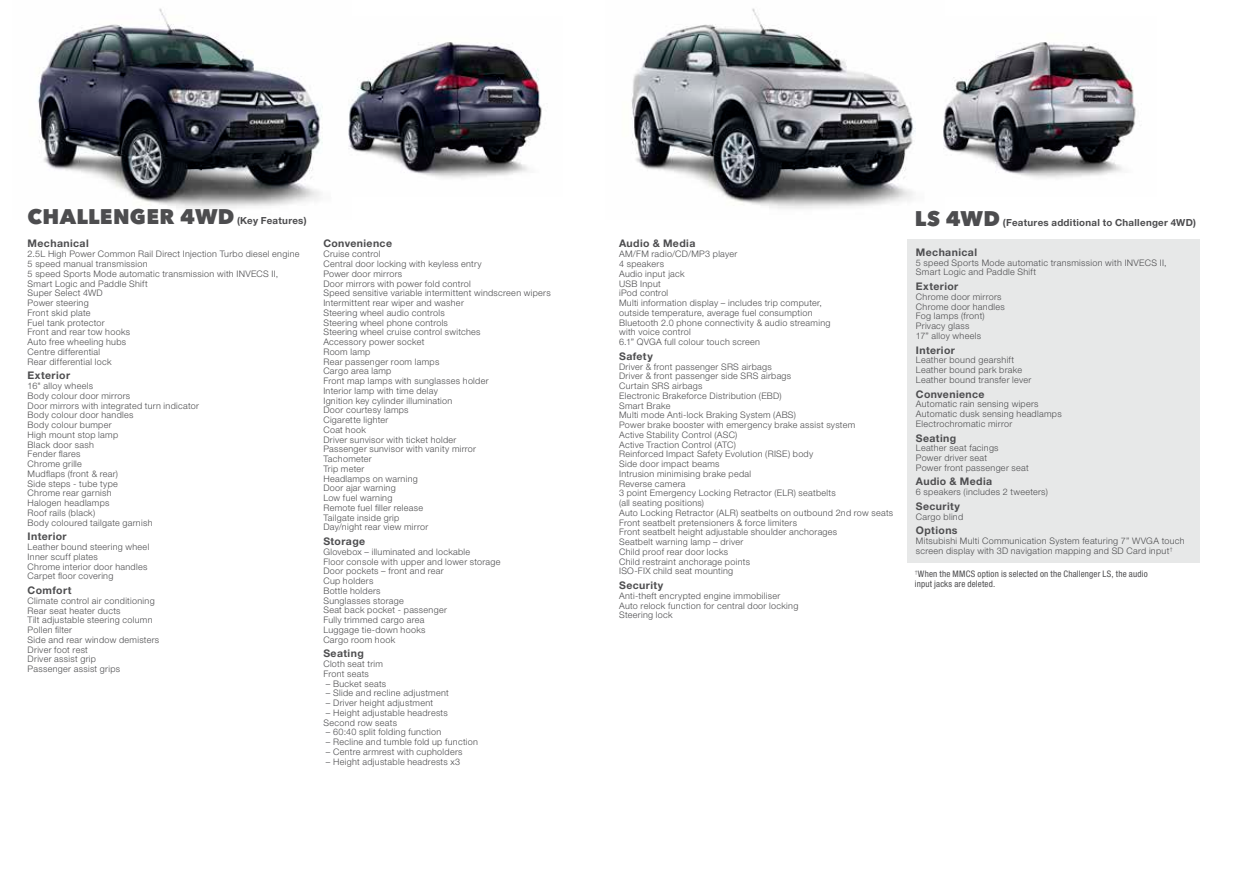
<style>
.page{position:relative;width:1234px;height:872px;background:#fff}
.page>*{position:absolute;margin:0;border:0;box-sizing:border-box;transform-origin:0 0}
.t1{font:800 21px "Avenir Next LT Pro";color:#4d4d4f}
.t2{font:700 10.5px "Helvetica Neue";letter-spacing:.035em;color:#4d4d4f}
.t3{font:700 9.75px "Helvetica Neue";letter-spacing:.03em;color:#4d4d4f}
.t4{font:300 9px/9.8px "Helvetica Neue";letter-spacing:.035em;color:#4d4d4f}
.t5{font:condensed 9px/9.8px "Helvetica Neue";letter-spacing:.015em;color:#4d4d4f}
.s1{font-family:"Avenir Next LT Pro";font-weight:800;font-size:21px}
</style>
<div class="page">
<img style="left:38px;top:8px;width:285px;height:201px">
<img style="left:348px;top:42px;width:194px;height:137px">
<img style="left:631px;top:8px;width:285px;height:201px">
<div style="left:907px;top:239px;width:292px;height:323px;background:#e7e8e8"></div>
<img style="left:943px;top:42px;width:193px;height:137px">
<h1 class="t1" style="left:28px;top:204px;width:31px">CHALLENGER</h1>
<p class="t3" style="left:180px;top:215px;width:128px"><span class="s1">4WD</span> (Key Features)</p>
<p class="t2" style="left:28px;top:237px;width:63px">Mechanical</p>
<p class="t4" style="left:28px;top:249px;width:273px">2.5L High Power Common Rail Direct Injection Turbo diesel engine<br>5 speed manual transmission<br>5 speed Sports Mode automatic transmission with INVECS II,<br>Smart Logic and Paddle Shift<br>Super Select 4WD<br>Power steering<br>Front skid plate<br>Fuel tank protector<br>Front and rear tow hooks<br>Auto free wheeling hubs<br>Centre differential<br>Rear differential lock</p>
<p class="t2" style="left:28px;top:369px;width:44px">Exterior</p>
<p class="t4" style="left:28px;top:381px;width:173px">16" alloy wheels<br>Body colour door mirrors<br>Door mirrors with integrated turn indicator<br>Body colour door handles<br>Body colour bumper<br>High mount stop lamp<br>Black door sash<br>Fender flares<br>Chrome grille<br>Mudflaps (front &amp; rear)<br>Side steps - tube type<br>Chrome rear garnish<br>Halogen headlamps<br>Roof rails (black)<br>Body coloured tailgate garnish</p>
<p class="t2" style="left:28px;top:530px;width:40px">Interior</p>
<p class="t4" style="left:28px;top:542px;width:123px">Leather bound steering wheel<br>Inner scuff plates<br>Chrome interior door handles<br>Carpet floor covering</p>
<p class="t2" style="left:28px;top:584px;width:45px">Comfort</p>
<p class="t4" style="left:28px;top:595px;width:133px">Climate control air conditioning<br>Rear seat heater ducts<br>Tilt adjustable steering column<br>Pollen filter<br>Side and rear window demisters<br>Driver foot rest<br>Driver assist grip<br>Passenger assist grips</p>
<p class="t2" style="left:323px;top:237px;width:70px">Convenience</p>
<p class="t4" style="left:323px;top:249px;width:229px">Cruise control<br>Central door locking with keyless entry<br>Power door mirrors<br>Door mirrors with power fold control<br>Speed sensitive variable intermittent windscreen wipers<br>Intermittent rear wiper and washer<br>Steering wheel audio controls<br>Steering wheel phone controls<br>Steering wheel cruise control switches<br>Accessory power socket<br>Room lamp<br>Rear passenger room lamps<br>Cargo area lamp<br>Front map lamps with sunglasses holder<br>Interior lamp with time delay<br>Ignition key cylinder illumination<br>Door courtesy lamps<br>Cigarette lighter<br>Coat hook<br>Driver sunvisor with ticket holder<br>Passenger sunvisor with vanity mirror<br>Tachometer<br>Trip meter<br>Headlamps on warning<br>Door ajar warning<br>Low fuel warning<br>Remote fuel filler release<br>Tailgate inside grip<br>Day/night rear view mirror</p>
<p class="t2" style="left:323px;top:535px;width:43px">Storage</p>
<p class="t4" style="left:323px;top:546px;width:179px">Glovebox – illuminated and lockable<br>Floor console with upper and lower storage<br>Door pockets – front and rear<br>Cup holders<br>Bottle holders<br>Sunglasses storage<br>Seat back pocket - passenger<br>Fully trimmed cargo area<br>Luggage tie-down hooks<br>Cargo room hook</p>
<p class="t2" style="left:323px;top:647px;width:42px">Seating</p>
<p class="t4" style="left:323px;top:659px;width:61px">Cloth seat trim<br>Front seats</p>
<p class="t4" style="left:326px;top:678px;width:62px">– Bucket seats</p>
<p class="t4" style="left:326px;top:688px;width:124px">– Slide and recline adjustment</p>
<p class="t4" style="left:326px;top:698px;width:109px">– Driver height adjustment</p>
<p class="t4" style="left:323px;top:707px;width:126px">– Height adjustable headrests<br>Second row seats</p>
<p class="t4" style="left:326px;top:727px;width:117px">– 60:40 split folding function</p>
<p class="t4" style="left:326px;top:737px;width:153px">– Recline and tumble fold up function</p>
<p class="t4" style="left:326px;top:746px;width:138px">– Centre armrest with cupholders</p>
<p class="t4" style="left:326px;top:756px;width:136px">– Height adjustable headrests x3</p>
<p class="t2" style="left:619px;top:237px;width:78px">Audio &amp; Media</p>
<p class="t4" style="left:619px;top:249px;width:213px">AM/FM radio/CD/MP3 player<br>4 speakers<br>Audio input jack<br>USB Input<br>iPod control<br>Multi information display – includes trip computer, outside temperature, average fuel consumption<br>Bluetooth 2.0 phone connectivity &amp; audio streaming with voice control<br>6.1” QVGA full colour touch screen</p>
<p class="t2" style="left:619px;top:349px;width:35px">Safety</p>
<p class="t4" style="left:619px;top:361px;width:275px">Driver &amp; front passenger SRS airbags<br>Driver &amp; front passenger side SRS airbags<br>Curtain SRS airbags<br>Electronic Brakeforce Distribution (EBD)<br>Smart Brake<br>Multi mode Anti-lock Braking System (ABS)<br>Power brake booster with emergency brake assist system<br>Active Stability Control (ASC)<br>Active Traction Control (ATC)<br>Reinforced Impact Safety Evolution (RISE) body<br>Side door impact beams<br>Intrusion minimising brake pedal<br>Reverse camera<br>3 point Emergency Locking Retractor (ELR) seatbelts<br>(all seating positions)<br>Auto Locking Retractor (ALR) seatbelts on outbound 2nd row seats Front seatbelt pretensioners &amp; force limiters<br>Front seatbelt height adjustable shoulder anchorages<br>Seatbelt warning lamp – driver<br>Child proof rear door locks<br>Child restraint anchorage points<br>ISO-FIX child seat mounting</p>
<p class="t2" style="left:619px;top:579px;width:46px">Security</p>
<p class="t4" style="left:619px;top:590px;width:181px">Anti-theft encrypted engine immobiliser<br>Auto relock function for central door locking<br>Steering lock</p>
<p class="t3" style="left:914px;top:216px;width:282px"><span class="s1">LS 4WD</span> (Features additional to Challenger 4WD)</p>
<p class="t2" style="left:915px;top:245px;width:63px">Mechanical</p>
<p class="t4" style="left:915px;top:257px;width:252px">5 speed Sports Mode automatic transmission with INVECS II,<br>Smart Logic and Paddle Shift</p>
<p class="t2" style="left:915px;top:280px;width:44px">Exterior</p>
<p class="t4" style="left:915px;top:291px;width:90px">Chrome door mirrors<br>Chrome door handles<br>Fog lamps (front)<br>Privacy glass<br>17” alloy wheels</p>
<p class="t2" style="left:915px;top:343px;width:40px">Interior</p>
<p class="t4" style="left:915px;top:355px;width:117px">Leather bound gearshift<br>Leather bound park brake<br>Leather bound transfer lever</p>
<p class="t2" style="left:915px;top:387px;width:70px">Convenience</p>
<p class="t4" style="left:915px;top:399px;width:147px">Automatic rain sensing wipers<br>Automatic dusk sensing headlamps<br>Electrochromatic mirror</p>
<p class="t2" style="left:915px;top:431px;width:42px">Seating</p>
<p class="t4" style="left:915px;top:443px;width:114px">Leather seat facings<br>Power driver seat<br>Power front passenger seat</p>
<p class="t2" style="left:915px;top:475px;width:78px">Audio &amp; Media</p>
<p class="t4" style="left:915px;top:487px;width:133px">6 speakers (includes 2 tweeters)</p>
<p class="t2" style="left:915px;top:500px;width:46px">Security</p>
<p class="t4" style="left:915px;top:511px;width:49px">Cargo blind</p>
<p class="t2" style="left:915px;top:524px;width:43px">Options</p>
<p class="t4" style="left:915px;top:536px;width:270px">Mitsubishi Multi Communication System featuring 7” WVGA touch screen display with 3D navigation mapping and SD Card input<sup>†</sup></p>
<p class="t5" style="left:914px;top:569px;width:234px"><sup>†</sup>When the MMCS option is selected on the Challenger LS, the audio input jacks are deleted.</p>
</div>
